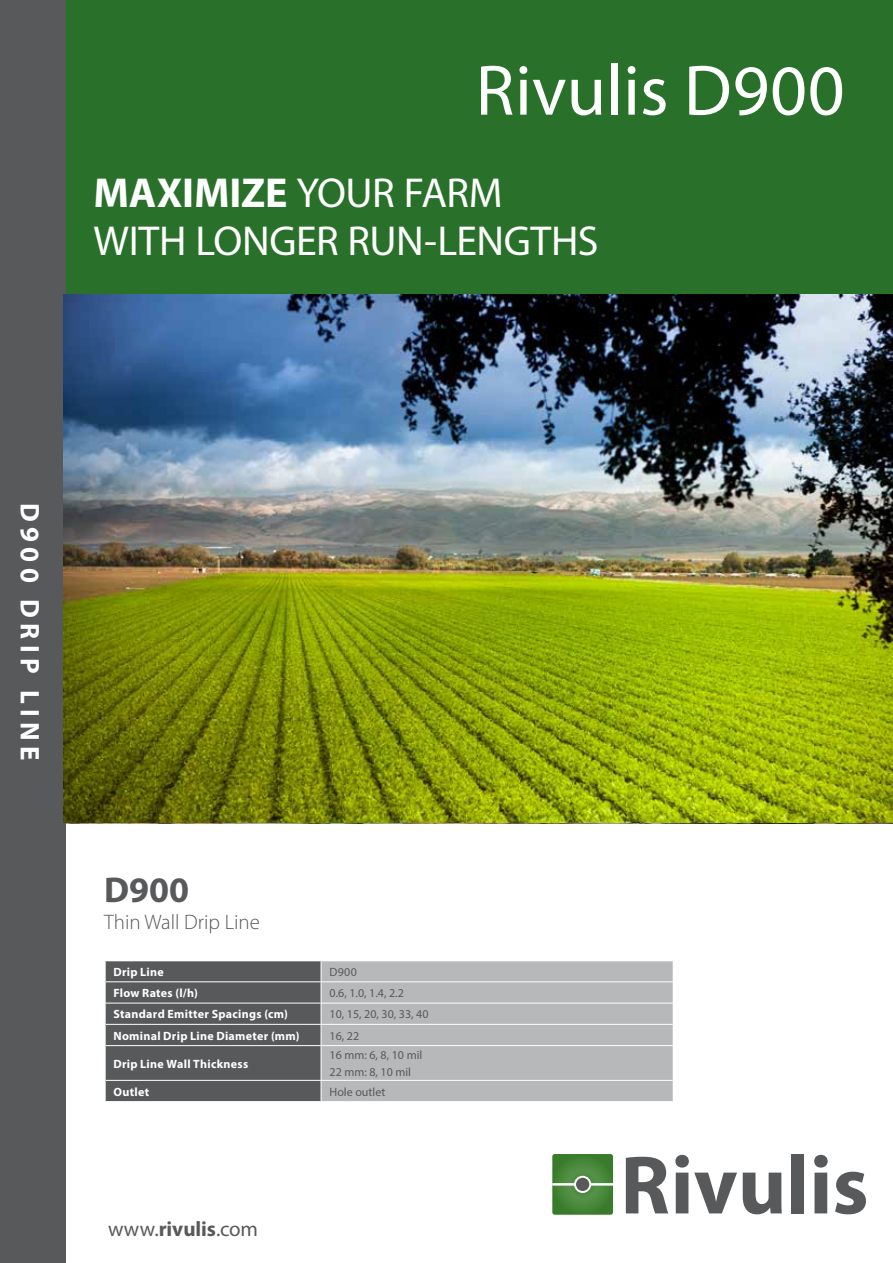
<style>
.page{position:relative;width:893px;height:1263px;background:#fff}
.page>*{position:absolute;margin:0;border:0;box-sizing:border-box;transform-origin:0 0}
.t1{font:72px "Myriad Pro";color:#fff}
.t2{font:42px/48px "Myriad Pro";letter-spacing:-.01em;color:#fff}
.t3{font:700 36px "Myriad Pro";color:#58595b}
.t4{font:700 27px "Myriad Pro";letter-spacing:.2em;color:#fff}
.t5{font:300 21px "Myriad Pro";color:#58595b}
.t6{font:21px "Myriad Pro";letter-spacing:.01em;color:#58595b}
.t7{font:700 12px "Myriad Pro";letter-spacing:.025em;color:#fff}
.t8{font:12px/17.2px "Myriad Pro";color:#58595b}
.s1{font-weight:700}
</style>
<div class="page">
<div style="left:64px;top:0;width:829px;height:321px;background:#29712a"></div>
<div style="left:0;top:0;width:65px;height:1263px;background:#58595b"></div>
<div style="left:322px;top:961px;width:351px;height:140px;background:#b6b8ba"></div>
<hr style="left:321px;top:981px;width:352px;height:1px;background:#fff">
<hr style="left:321px;top:1003px;width:352px;height:1px;background:#fff">
<hr style="left:321px;top:1024px;width:352px;height:1px;background:#fff">
<hr style="left:321px;top:1045px;width:352px;height:1px;background:#fff">
<hr style="left:321px;top:1080px;width:352px;height:1px;background:#fff">
<svg style="left:105px;top:961px;width:217px;height:140px;background:#616264"></svg>
<svg style="left:626px;top:1157px;width:42px;height:56px"></svg>
<svg style="left:675px;top:1155px;width:62px;height:58px"></svg>
<svg style="left:743px;top:1172px;width:39px;height:42px"></svg>
<div style="left:792px;top:1154px;width:12px;height:59px;background:#58595b"></div>
<svg style="left:814px;top:1155px;width:14px;height:58px"></svg>
<svg style="left:835px;top:1172px;width:31px;height:42px"></svg>
<svg style="left:552px;top:1154px;width:61px;height:61px;background:#48873b"></svg>
<hr style="left:552px;top:1183px;width:61px;height:2px;background:#fff">
<div style="left:575px;top:1177px;width:15px;height:15px;background:#58595b;border-radius:50%"></div>
<div style="left:574px;top:1176px;width:17px;height:17px;border:2px solid #fff;border-radius:50%"></div>
<img style="left:64px;top:294px;width:829px;height:528px">
<h1 class="t1" style="left:476px;top:46px;width:371px">Rivulis D900</h1>
<h2 class="t2" style="left:94px;top:168px;width:507px"><span class="s1">MAXIMIZE</span> YOUR FARM<br>WITH LONGER RUN-LENGTHS</h2>
<h3 class="t4" style="left:47px;top:503px;width:259px;rotate:90deg">D900 DRIP LINE</h3>
<h3 class="t3" style="left:104px;top:866px;width:86px">D900</h3>
<h3 class="t5" style="left:104px;top:909px;width:157px">Thin Wall Drip Line</h3>
<p class="t7" style="left:113px;top:964px;width:52px">Drip Line</p>
<p class="t8" style="left:330px;top:963px;width:29px">D900</p>
<p class="t7" style="left:113px;top:985px;width:86px">Flow Rates (l/h)</p>
<p class="t8" style="left:330px;top:984px;width:76px">0.6, 1.0, 1.4, 2.2</p>
<p class="t7" style="left:113px;top:1006px;width:176px">Standard Emitter Spacings (cm)</p>
<p class="t8" style="left:330px;top:1005px;width:101px">10, 15, 20, 30, 33, 40</p>
<p class="t7" style="left:113px;top:1027px;width:188px">Nominal Drip Line Diameter (mm)</p>
<p class="t8" style="left:330px;top:1027px;width:31px">16, 22</p>
<p class="t7" style="left:113px;top:1056px;width:136px">Drip Line Wall Thickness</p>
<p class="t8" style="left:330px;top:1046px;width:94px">16 mm: 6, 8, 10 mil<br>22 mm: 8, 10 mil</p>
<p class="t7" style="left:113px;top:1084px;width:37px">Outlet</p>
<p class="t8" style="left:330px;top:1083px;width:57px">Hole outlet</p>
<h3 class="t6" style="left:108px;top:1216px;width:151px">www.<span class="s1">rivulis</span>.com</h3>
</div>
